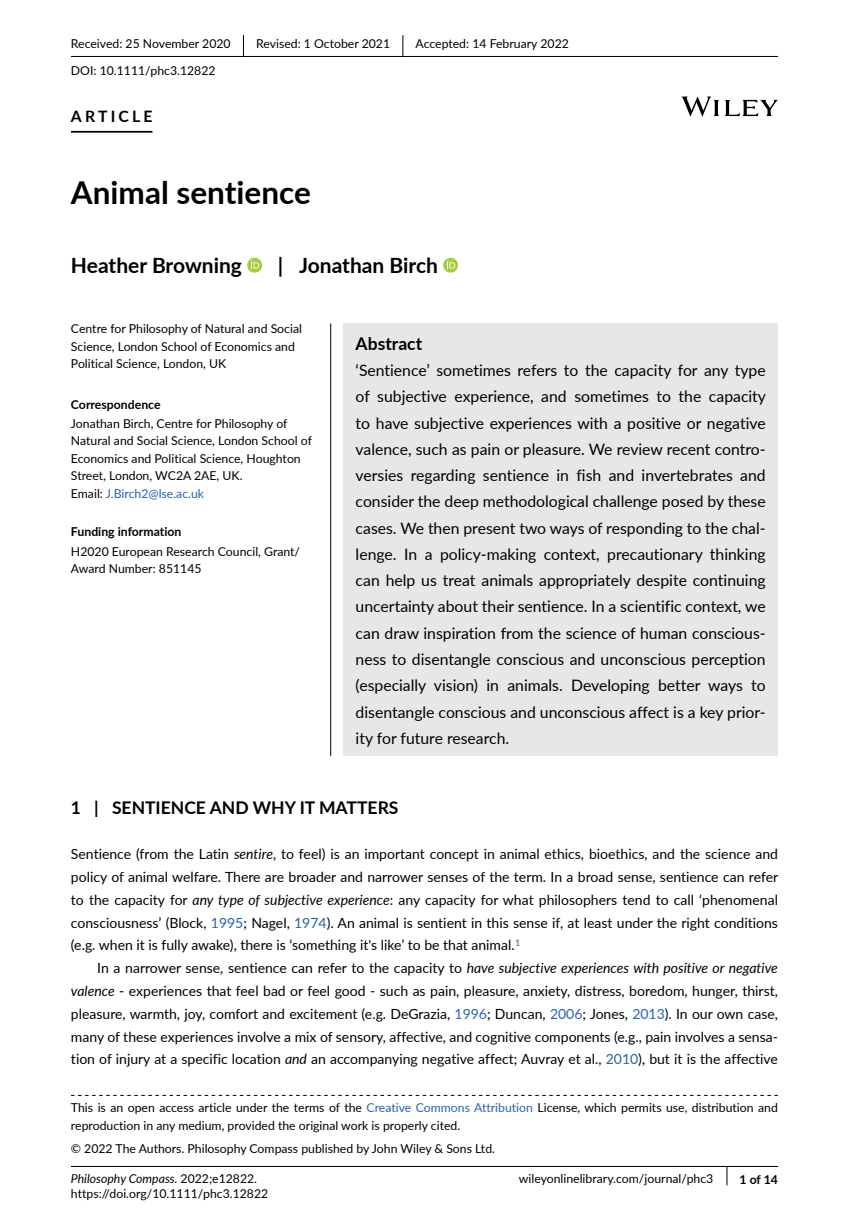
<style>
.page{position:relative;width:849px;height:1221px;background:#fff}
.page>*{position:absolute;margin:0;border:0;box-sizing:border-box;transform-origin:0 0}
.t1{font:700 31.5px "Lato";color:#000}
.t2{font:700 21px "Lato";color:#000}
.t3{font:700 17.5px "Lato";color:#000}
.t4{font:15.75px/26.2px "Lato";color:#000;text-align:justify}
.t5{font:700 15.75px "Lato";letter-spacing:.2em;color:#000}
.t6{font:14px/22.8px "Lato";color:#000;text-align:justify}
.t7{font:12.25px/17.5px "Lato";color:#000}
.t8{font:700 12.25px "Lato";color:#000}
.s1{color:#2564af}
.s2{font-style:italic}
</style>
<div class="page">
<div style="left:343px;top:323px;width:434px;height:433px;background:#e6e7e8"></div>
<hr style="left:71px;top:56px;width:706px;height:1px;background:#000">
<hr style="left:71px;top:131px;width:81px;height:2px;background:#000">
<svg style="left:247px;top:258px;width:15px;height:14px"></svg>
<svg style="left:251px;top:260px;width:8px;height:8px"></svg>
<div style="left:443px;top:258px;width:15px;height:14px;background:#a4cd39;border-radius:50%"></div>
<svg style="left:447px;top:260px;width:8px;height:8px"></svg>
<svg style="left:243px;top:35px;width:1px;height:21px"></svg>
<svg style="left:402px;top:35px;width:1px;height:21px"></svg>
<hr style="left:71px;top:1165px;width:706px;height:1px;background:#000">
<svg style="left:726px;top:1166px;width:1px;height:19px"></svg>
<svg style="left:71px;top:1094px;width:706px;height:1px"></svg>
<svg style="left:681px;top:96px;width:96px;height:21px"></svg>
<hr style="left:330px;top:323px;width:1px;height:433px;background:#000">
<p class="t7" style="left:71px;top:35px;width:161px">Received: 25 November 2020</p>
<p class="t7" style="left:256px;top:35px;width:135px">Revised: 1 October 2021</p>
<p class="t7" style="left:415px;top:35px;width:155px">Accepted: 14 February 2022</p>
<p class="t7" style="left:71px;top:61px;width:146px">DOI: 10.1111/phc3.12822</p>
<p class="t5" style="left:71px;top:105px;width:83px">ARTICLE</p>
<h1 class="t1" style="left:71px;top:170px;width:241px">Animal sentience</h1>
<h2 class="t2" style="left:71px;top:249px;width:172px">Heather Browning</h2>
<h2 class="t2" style="left:278px;top:249px;width:162px">| Jonathan Birch</h2>
<p class="t7" style="left:71px;top:319px;width:232px">Centre for Philosophy of Natural and Social<br>Science, London School of Economics and<br>Political Science, London, UK</p>
<p class="t8" style="left:71px;top:395px;width:91px">Correspondence</p>
<p class="t7" style="left:71px;top:414px;width:242px">Jonathan Birch, Centre for Philosophy of Natural and Social Science, London School of Economics and Political Science, Houghton Street, London, WC2A 2AE, UK.<br>Email: <span class="s1">J.Birch2@lse.ac.uk</span></p>
<p class="t8" style="left:71px;top:523px;width:112px">Funding information</p>
<p class="t7" style="left:71px;top:542px;width:230px">H2020 European Research Council, Grant/<br>Award Number: 851145</p>
<p class="t3" style="left:355px;top:330px;width:68px">Abstract</p>
<p class="t4" style="left:355px;top:356px;width:412px">‘Sentience’ sometimes refers to the capacity for any type of subjective experience, and sometimes to the capacity to have subjective experiences with a positive or negative valence, such as pain or pleasure. We review recent contro&shy;versies regarding sentience in fish and invertebrates and consider the deep methodological challenge posed by these cases. We then present two ways of responding to the chal&shy;lenge. In a policy-making context, precautionary thinking can help us treat animals appropriately despite continuing uncertainty about their sentience. In a scientific context, we can draw inspiration from the science of human conscious&shy;ness to disentangle conscious and unconscious perception (especially vision) in animals. Developing better ways to disentangle conscious and unconscious affect is a key prior&shy;ity for future research.</p>
<p class="t3" style="left:71px;top:794px;width:329px">1 | SENTIENCE AND WHY IT MATTERS</p>
<p class="t6" style="left:71px;top:842px;width:708px">Sentience (from the Latin <span class="s2">sentire</span>, to feel) is an important concept in animal ethics, bioethics, and the science and policy of animal welfare. There are broader and narrower senses of the term. In a broad sense, sentience can refer to the capacity for <span class="s2">any type of subjective experience</span>: any capacity for what philosophers tend to call ‘phenomenal consciousness’ (Block, <span class="s1">1995</span>; Nagel, <span class="s1">1974</span>). An animal is sentient in this sense if, at least under the right conditions (e.g. when it is fully awake), there is ‘something it's like’ to be that animal. <sup>1</sup></p>
<p class="t6" style="left:71px;top:956px;width:708px;text-indent:26px">In a narrower sense, sentience can refer to the capacity to <span class="s2">have subjective experiences with positive or negative valence</span> - experiences that feel bad or feel good - such as pain, pleasure, anxiety, distress, boredom, hunger, thirst, pleasure, warmth, joy, comfort and excitement (e.g. DeGrazia, <span class="s1">1996</span>; Duncan, <span class="s1">2006</span>; Jones, <span class="s1">2013</span>). In our own case, many of these experiences involve a mix of sensory, affective, and cognitive components (e.g., pain involves a sensa&shy;tion of injury at a specific location <span class="s2">and</span> an accompanying negative affect; Auvray et al., <span class="s1">2010</span>), but it is the affective</p>
<p class="t7" style="left:71px;top:1098px;width:708px">This is an open access article under the terms of the <span class="s1">Creative Commons Attribution</span> License, which permits use, distribution and reproduction in any medium, provided the original work is properly cited.</p>
<p class="t7" style="left:71px;top:1138px;width:425px">© 2022 The Authors. Philosophy Compass published by John Wiley &amp; Sons Ltd.</p>
<p class="t7" style="left:71px;top:1170px;width:199px;line-height:14.7px"><span class="s2">Philosophy Compass.</span> 2022;e12822. https://doi.org/10.1111/phc3.12822</p>
<p class="t7" style="left:518px;top:1169px;width:196px">wileyonlinelibrary.com/journal/phc3</p>
<p class="t8" style="left:739px;top:1169px;width:40px">1 of 14</p>
</div>
